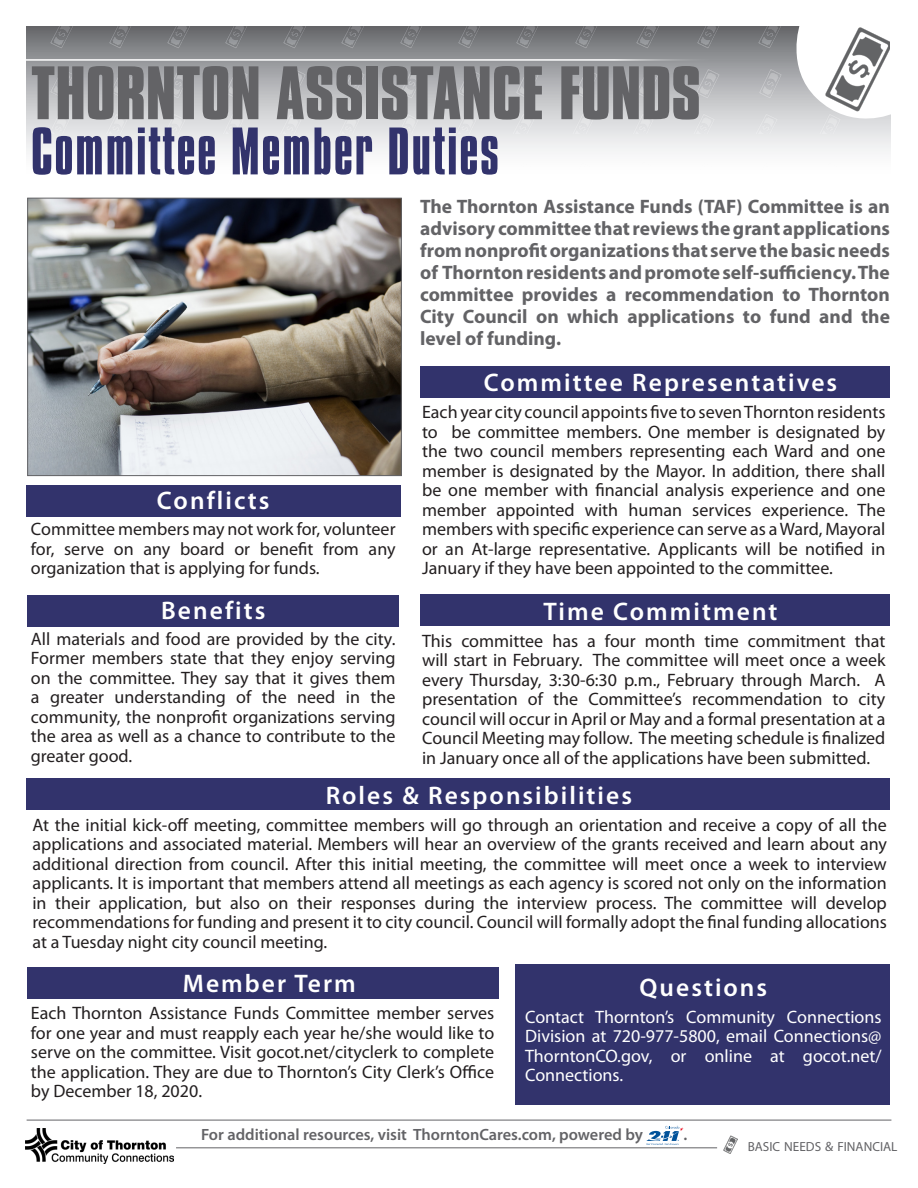
<style>
.page{position:relative;width:918px;height:1188px;background:#fff}
.page>*{position:absolute;margin:0;border:0;box-sizing:border-box;transform-origin:0 0}
.Flyer_Header{font:700 65.1px "Compacta BT";color:#636366}
.Flyer_Header-2{font:57.75px "Compacta BT";letter-spacing:.03em;color:#32336c}
.Paragraph_Subheading{font:600 25.5px "Myriad Pro";letter-spacing:.08em;color:#fff}
.Paragraph_SubHeading{font:600 25.5px "Myriad Pro";letter-spacing:.08em;color:#fff}
.Pullout{font:700 19.5px/22.2px "Myriad Pro";color:#636366;text-align:justify}
.Body_Text{font:18px/19.5px "Myriad Pro";color:#231f20;text-align:justify}
.Body_Text_-_White{font:18px/19.5px "Myriad Pro";color:#fff;text-align:justify}
.t1{font:600 16.35px "Myriad Pro";color:#636366}
.t2{font:13.2px "Myriad Pro";color:#636366}
.s1{font-size:13.5px}
</style>
<div class="page">
<div style="left:27px;top:595px;width:372px;height:32px;background:#32336c"></div>
<div style="left:27px;top:485px;width:374px;height:32px;background:#32336c"></div>
<div style="left:516px;top:964px;width:374px;height:141px;background:#32336c"></div>
<div style="left:26px;top:27px;width:864px;height:151px;background:linear-gradient(to bottom,#727478,#fff)"></div>
<img style="left:50px;top:67px;width:24px;height:32px">
<img style="left:110px;top:67px;width:24px;height:32px">
<img style="left:636px;top:68px;width:24px;height:31px">
<img style="left:758px;top:27px;width:24px;height:23px">
<img style="left:696px;top:68px;width:24px;height:31px">
<img style="left:575px;top:68px;width:24px;height:31px">
<img style="left:692px;top:112px;width:24px;height:21px">
<img style="left:817px;top:163px;width:24px;height:15px">
<img style="left:754px;top:112px;width:24px;height:21px">
<img style="left:630px;top:112px;width:25px;height:22px">
<img style="left:754px;top:163px;width:24px;height:15px">
<img style="left:570px;top:112px;width:24px;height:21px">
<img style="left:758px;top:68px;width:25px;height:31px">
<img style="left:636px;top:27px;width:24px;height:23px">
<img style="left:817px;top:132px;width:24px;height:1px">
<img style="left:570px;top:162px;width:24px;height:16px">
<img style="left:696px;top:27px;width:24px;height:23px">
<img style="left:452px;top:163px;width:25px;height:15px">
<img style="left:575px;top:27px;width:24px;height:23px">
<img style="left:515px;top:68px;width:25px;height:31px">
<img style="left:515px;top:27px;width:25px;height:23px">
<img style="left:453px;top:112px;width:24px;height:22px">
<img style="left:457px;top:68px;width:25px;height:31px">
<img style="left:395px;top:112px;width:25px;height:22px">
<img style="left:511px;top:112px;width:24px;height:21px">
<img style="left:336px;top:112px;width:25px;height:22px">
<img style="left:278px;top:112px;width:24px;height:22px">
<img style="left:692px;top:162px;width:24px;height:16px">
<img style="left:336px;top:163px;width:24px;height:15px">
<img style="left:278px;top:163px;width:24px;height:15px">
<img style="left:631px;top:162px;width:24px;height:16px">
<img style="left:400px;top:68px;width:24px;height:31px">
<img style="left:511px;top:162px;width:24px;height:16px">
<img style="left:50px;top:27px;width:24px;height:23px">
<img style="left:108px;top:27px;width:24px;height:23px">
<img style="left:395px;top:163px;width:24px;height:15px">
<img style="left:457px;top:27px;width:25px;height:23px">
<img style="left:399px;top:27px;width:25px;height:23px">
<img style="left:224px;top:27px;width:25px;height:23px">
<img style="left:283px;top:27px;width:24px;height:23px">
<img style="left:166px;top:68px;width:25px;height:31px">
<img style="left:220px;top:112px;width:25px;height:22px">
<img style="left:162px;top:112px;width:24px;height:22px">
<img style="left:46px;top:112px;width:24px;height:22px">
<img style="left:220px;top:163px;width:25px;height:15px">
<img style="left:104px;top:112px;width:24px;height:22px">
<img style="left:341px;top:27px;width:24px;height:23px">
<img style="left:341px;top:68px;width:25px;height:31px">
<img style="left:282px;top:68px;width:25px;height:31px">
<img style="left:167px;top:27px;width:24px;height:23px">
<img style="left:224px;top:68px;width:25px;height:31px">
<img style="left:162px;top:163px;width:24px;height:15px">
<img style="left:103px;top:162px;width:25px;height:16px">
<img style="left:46px;top:163px;width:24px;height:15px">
<hr style="left:21px;top:59px;width:702px;height:2px;background:#fff">
<hr style="left:176px;top:1147px;width:541px;height:1px;background:#636366">
<img style="left:26px;top:1129px;width:147px;height:34px">
<img style="left:723px;top:1136px;width:15px;height:18px">
<img style="left:29px;top:200px;width:371px;height:274px">
<div style="left:27px;top:198px;width:375px;height:278px;border:1px solid #636366"></div>
<svg style="left:785px;top:26px;width:106px;height:106px"></svg>
<img style="left:825px;top:27px;width:65px;height:85px">
<svg style="left:646px;top:1126px;width:38px;height:19px"></svg>
<div style="left:420px;top:366px;width:470px;height:32px;background:#32336c"></div>
<div style="left:420px;top:594px;width:470px;height:32px;background:#32336c"></div>
<div style="left:27px;top:967px;width:472px;height:31px;background:#32336c"></div>
<div style="left:27px;top:779px;width:863px;height:31px;background:#32336c"></div>
<hr style="left:27px;top:1120px;width:864px;height:1px;background:#636366">
<p class="Flyer_Header" style="left:31px;top:54px;width:672px">THORNTON ASSISTANCE FUNDS</p>
<p class="Flyer_Header-2" style="left:31px;top:118px;width:470px">Committee Member Duties</p>
<p class="Paragraph_Subheading" style="left:157px;top:487px;width:114px">Conflicts</p>
<p class="Body_Text" style="left:31px;top:520px;width:366px">Committee members may not work for, volunteer for, serve on any board or benefit from any organization that is applying for funds.</p>
<p class="Paragraph_Subheading" style="left:161px;top:596px;width:106px">Benefits</p>
<p class="Body_Text" style="left:31px;top:630px;width:366px">All materials and food are provided by the city.<br>Former members state that they enjoy serving on the committee. They say that it gives them a greater understanding of the need in the community, the nonprofit organizations serving the area as well as a chance to contribute to the greater good.</p>
<p class="Pullout" style="left:420px;top:195px;width:471px">The Thornton Assistance Funds (TAF) Committee is an advisory committee that reviews the grant applications from nonprofit organizations that serve the basic needs of Thornton residents and promote self-sufficiency. The committee provides a recommendation to Thornton City Council on which applications to fund and the level of funding.</p>
<p class="Paragraph_Subheading" style="left:484px;top:368px;width:355px">Committee Representatives</p>
<p class="Body_Text" style="left:422px;top:403px;width:465px">Each year city council appoints five to seven Thornton residents to be committee members. One member is designated by the two council members representing each Ward and one member is designated by the Mayor. In addition, there shall be one member with financial analysis experience and one member appointed with human services experience. The members with specific experience can serve as a Ward, Mayoral or an At-large representative. Applicants will be notified in January if they have been appointed to the committee.</p>
<p class="Paragraph_Subheading" style="left:544px;top:597px;width:235px">Time Commitment</p>
<p class="Body_Text" style="left:422px;top:631px;width:465px">This committee has a four month time commitment that will start in February. The committee will meet once a week every Thursday, 3:30-6:30 p.m., February through March. A presentation of the Committee’s recommendation to city council will occur in April or May and a formal presentation at a Council Meeting may follow. The meeting schedule is finalized in January once all of the applications have been submitted.</p>
<p class="Paragraph_Subheading" style="left:326px;top:781px;width:308px">Roles &amp; Responsibilities</p>
<p class="Body_Text" style="left:32px;top:816px;width:856px">At the initial kick-off meeting, committee members will go through an orientation and receive a copy of all the applications and associated material. Members will hear an overview of the grants received and learn about any additional direction from council. After this initial meeting, the committee will meet once a week to interview applicants. It is important that members attend all meetings as each agency is scored not only on the information in their application, but also on their responses during the interview process. The committee will develop recommendations for funding and present it to city council. Council will formally adopt the final funding allocations at a Tuesday night city council meeting.</p>
<p class="Paragraph_Subheading" style="left:183px;top:969px;width:175px">Member Term</p>
<p class="Body_Text" style="left:31px;top:1004px;width:465px">Each Thornton Assistance Funds Committee member serves for one year and must reapply each year he/she would like to serve on the committee. Visit gocot.net/cityclerk to complete the application. They are due to Thornton’s City Clerk’s Office by December 18, 2020.</p>
<p class="Paragraph_SubHeading" style="left:639px;top:974px;width:129px">Questions</p>
<p class="Body_Text_-_White" style="left:525px;top:1007px;width:358px">Contact Thornton’s Community Connections Division at 720-977-5800, email Connections@ ThorntonCO.gov, or online at gocot.net/ Connections.</p>
<p class="t1" style="left:201px;top:1125px;width:443px">For additional resources, visit ThorntonCares.com, powered by</p>
<p class="t1" style="left:684px;top:1125px;width:5px">.</p>
<p class="t2" style="left:748px;top:1139px;width:151px">BASIC NEEDS <span class="s1">&amp;</span> FINANCIAL</p>
</div>
